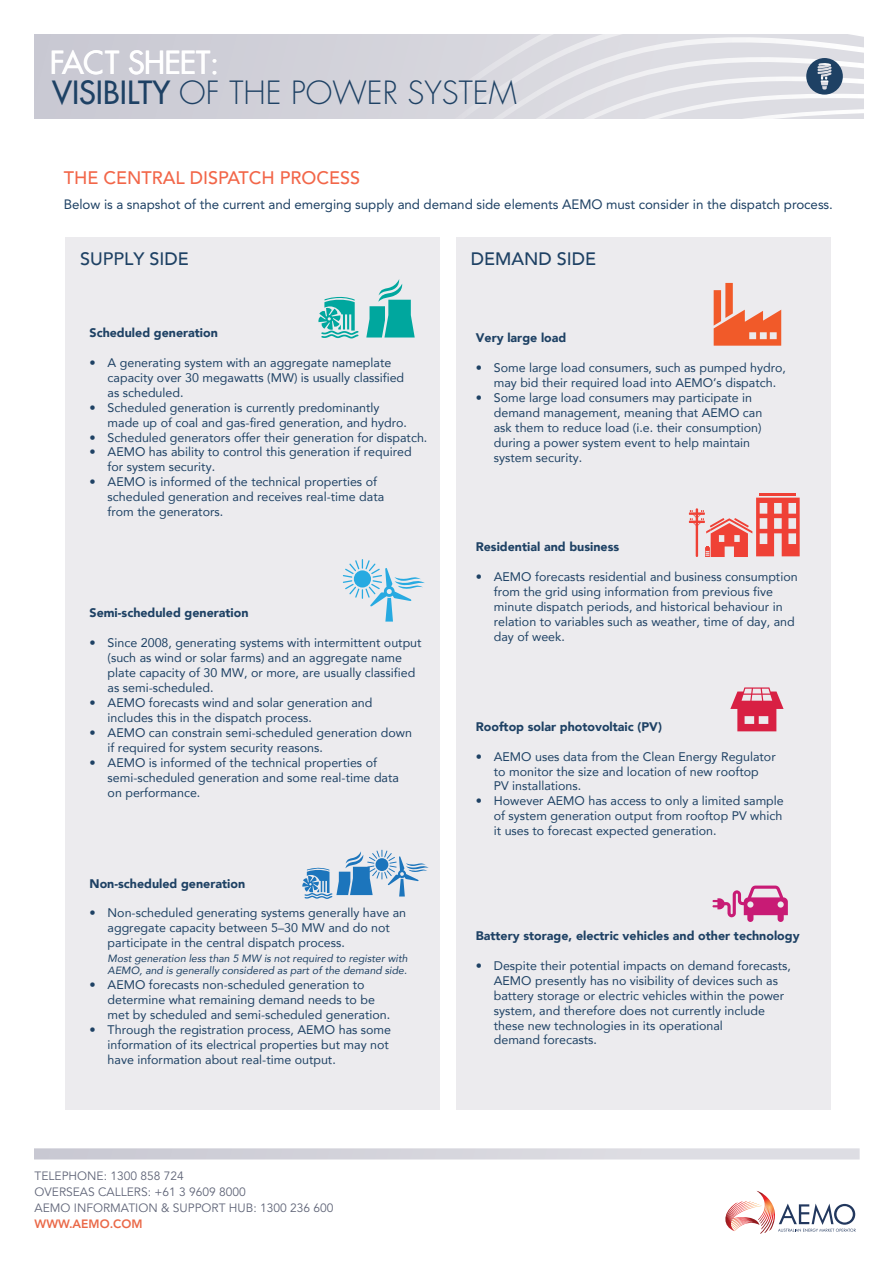
<style>
.page{position:relative;width:893px;height:1263px;background:#fff}
.page>*{position:absolute;margin:0;border:0;box-sizing:border-box;transform-origin:0 0}
.t1{font:300 31.5px "Futura";color:#1e4164}
.t2{font:300 31.2px "Futura";color:#1e4164}
.t3{font:31.05px "Futura";letter-spacing:-.02em;color:#fff}
.t4{font:500 18px "Avenir";color:#f26649}
.t5{font:500 18px "Avenir";color:#1e4164}
.t6{font:13.5px "Avenir";letter-spacing:-.005em;color:#1e4164}
.t7{font:12.45px/15px "Avenir";color:#1e4164}
.t8{font:900 12.45px "Avenir";color:#1e4164}
.t9{font:12px/16px "Avenir";color:#606578}
.t10{font:800 12px "Avenir";color:#ea6847}
.t11{font:italic 10.5px/12px "Avenir";color:#1e4164}
.s1{font-weight:400;font-size:31.05px;color:#fff}
.s2{font-weight:400}
</style>
<div class="page">
<svg style="left:34px;top:34px;width:829px;height:85px;background:#d7d7de"></svg>
<svg style="left:34px;top:1148px;width:826px;height:11px;background:#d6d6dd"></svg>
<svg style="left:725px;top:1191px;width:131px;height:42px"></svg>
<svg style="left:806px;top:58px;width:37px;height:37px"></svg>
<div style="left:65px;top:237px;width:375px;height:872px;background:#ecebee"></div>
<div style="left:456px;top:237px;width:375px;height:872px;background:#ecebee"></div>
<svg style="left:343px;top:559px;width:82px;height:63px"></svg>
<hr style="left:759px;top:493px;width:37px;height:3px;background:#ef4136">
<svg style="left:689px;top:498px;width:111px;height:59px"></svg>
<svg style="left:366px;top:279px;width:49px;height:58px"></svg>
<svg style="left:318px;top:296px;width:41px;height:42px"></svg>
<svg style="left:302px;top:850px;width:127px;height:49px"></svg>
<svg style="left:714px;top:283px;width:67px;height:63px"></svg>
<svg style="left:730px;top:687px;width:54px;height:44px"></svg>
<svg style="left:712px;top:885px;width:76px;height:37px"></svg>
<h3 class="t3" style="left:50px;top:34px;width:71px">FACT</h3>
<h1 class="t1" style="left:50px;top:64px;width:568px"><span class="s1">SHEET:</span> <span class="s2">VISIBILTY</span> OF THE POWER SYSTEM</h1>
<h3 class="t3" style="left:50px;top:42px;width:171px">FACT SHEET:</h3>
<h2 class="t2" style="left:52px;top:73px;width:466px"><span class="s2">VISIBILTY</span> OF THE POWER SYSTEM</h2>
<h3 class="t4" style="left:64px;top:167px;width:298px">THE CENTRAL DISPATCH PROCESS</h3>
<p class="t6" style="left:64px;top:196px;width:771px">Below is a snapshot of the current and emerging supply and demand side elements AEMO must consider in the dispatch process.</p>
<h3 class="t5" style="left:80px;top:243px;width:110px">SUPPLY SIDE</h3>
<h3 class="t5" style="left:471px;top:243px;width:127px">DEMAND SIDE</h3>
<p class="t8" style="left:90px;top:322px;width:130px">Scheduled generation</p>
<p class="t7" style="left:108px;top:355px;width:298px;text-indent:-18px">• A generating system with an aggregate nameplate capacity over 30 megawatts (MW) is usually classified as scheduled.</p>
<p class="t7" style="left:108px;top:399px;width:301px;text-indent:-18px">• Scheduled generation is currently predominantly made up of coal and gas-fired generation, and hydro.</p>
<p class="t7" style="left:90px;top:429px;width:339px">• Scheduled generators offer their generation for dispatch.</p>
<p class="t7" style="left:108px;top:444px;width:306px;text-indent:-18px">• AEMO has ability to control this generation if required for system security.</p>
<p class="t7" style="left:108px;top:474px;width:278px;text-indent:-18px">• AEMO is informed of the technical properties of scheduled generation and receives real-time data from the generators.</p>
<p class="t8" style="left:90px;top:602px;width:161px">Semi-scheduled generation</p>
<p class="t7" style="left:108px;top:635px;width:315px;text-indent:-18px">• Since 2008, generating systems with intermittent output (such as wind or solar farms) and an aggregate name plate capacity of 30 MW, or more, are usually classified as semi-scheduled.</p>
<p class="t7" style="left:108px;top:695px;width:266px;text-indent:-18px">• AEMO forecasts wind and solar generation and includes this in the dispatch process.</p>
<p class="t7" style="left:108px;top:725px;width:306px;text-indent:-18px">• AEMO can constrain semi-scheduled generation down if required for system security reasons.</p>
<p class="t7" style="left:108px;top:754px;width:293px;text-indent:-18px">• AEMO is informed of the technical properties of semi-scheduled generation and some real-time data on performance.</p>
<p class="t8" style="left:90px;top:872px;width:157px">Non-scheduled generation</p>
<p class="t7" style="left:108px;top:905px;width:300px;text-indent:-18px">• Non-scheduled generating systems generally have an aggregate capacity between 5–30 MW and do not participate in the central dispatch process.</p>
<p class="t11" style="left:108px;top:952px;width:301px">Most generation less than 5 MW is not required to register with<br>AEMO, and is generally considered as part of the demand side.</p>
<p class="t7" style="left:108px;top:977px;width:284px;text-indent:-18px">• AEMO forecasts non-scheduled generation to determine what remaining demand needs to be met by scheduled and semi-scheduled generation.</p>
<p class="t7" style="left:108px;top:1022px;width:285px;text-indent:-18px">• Through the registration process, AEMO has some information of its electrical properties but may not have information about real-time output.</p>
<p class="t9" style="left:35px;top:1164px;width:300px">TELEPHONE: 1300 858 724<br>OVERSEAS CALLERS: +61 3 9609 8000<br>AEMO INFORMATION &amp; SUPPORT HUB: 1300 236 600</p>
<p class="t10" style="left:35px;top:1213px;width:109px">WWW.AEMO.COM</p>
<p class="t9" style="left:35px;top:1168px;width:300px">TELEPHONE: 1300 858 724<br>OVERSEAS CALLERS: +61 3 9609 8000<br>AEMO INFORMATION &amp; SUPPORT HUB: 1300 236 600</p>
<p class="t10" style="left:35px;top:1217px;width:109px">WWW.AEMO.COM</p>
<p class="t8" style="left:476px;top:327px;width:92px">Very large load</p>
<p class="t7" style="left:494px;top:360px;width:294px;text-indent:-18px">• Some large load consumers, such as pumped hydro, may bid their required load into AEMO’s dispatch.</p>
<p class="t7" style="left:494px;top:390px;width:270px;text-indent:-18px">• Some large load consumers may participate in demand management, meaning that AEMO can ask them to reduce load (i.e. their consumption) during a power system event to help maintain system security.</p>
<p class="t8" style="left:476px;top:536px;width:145px">Residential and business</p>
<p class="t7" style="left:494px;top:569px;width:305px;text-indent:-18px">• AEMO forecasts residential and business consumption from the grid using information from previous five minute dispatch periods, and historical behaviour in relation to variables such as weather, time of day, and day of week.</p>
<p class="t8" style="left:476px;top:716px;width:188px">Rooftop solar photovoltaic (PV)</p>
<p class="t7" style="left:494px;top:748px;width:283px;text-indent:-18px">• AEMO uses data from the Clean Energy Regulator to monitor the size and location of new rooftop<br>PV installations.</p>
<p class="t7" style="left:494px;top:793px;width:291px;text-indent:-18px">• However AEMO has access to only a limited sample of system generation output from rooftop PV which it uses to forecast expected generation.</p>
<p class="t8" style="left:476px;top:925px;width:325px">Battery storage, electric vehicles and other technology</p>
<p class="t7" style="left:494px;top:957px;width:299px;text-indent:-18px">• Despite their potential impacts on demand forecasts, AEMO presently has no visibility of devices such as battery storage or electric vehicles within the power system, and therefore does not currently include these new technologies in its operational<br>demand forecasts.</p>
</div>
